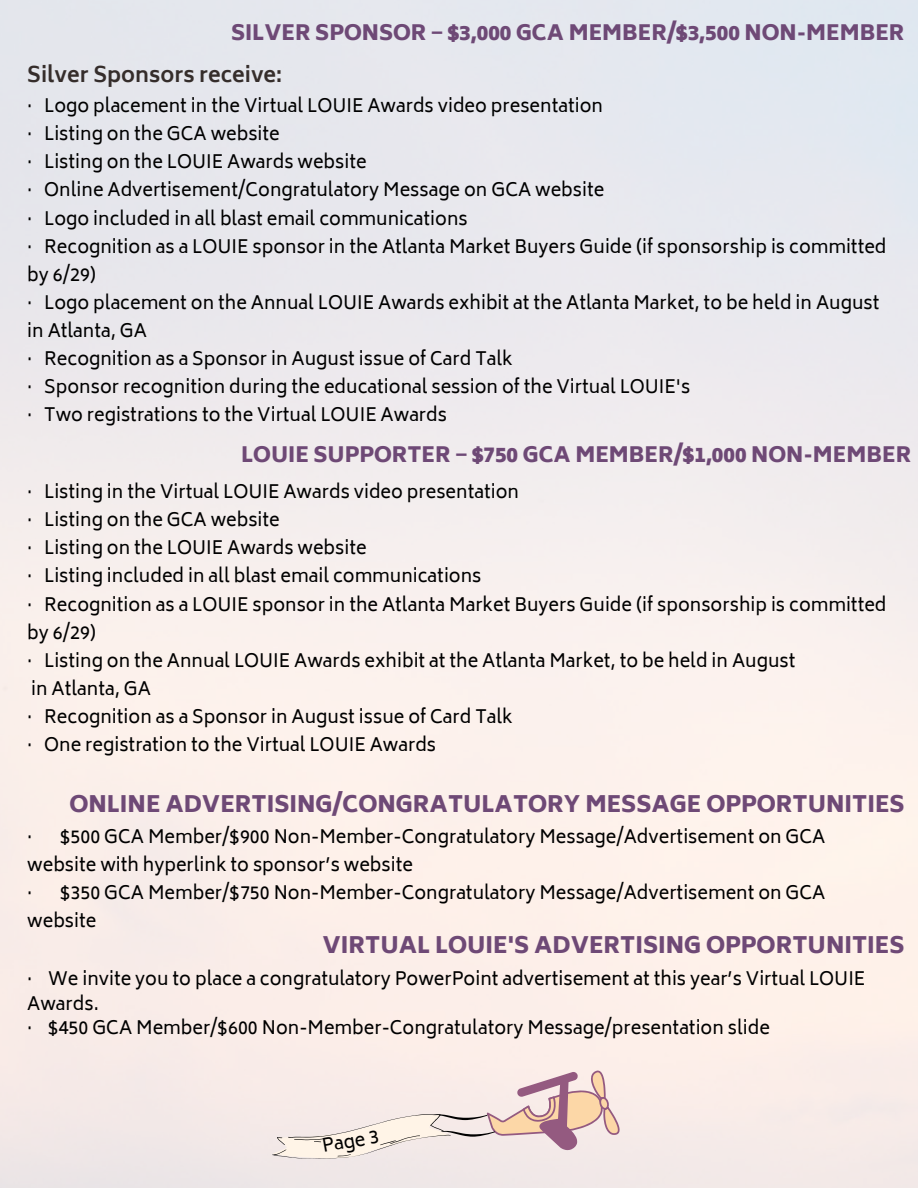
<style>
.page{position:relative;width:918px;height:1188px;background:#fff}
.page>*{position:absolute;margin:0;border:0;box-sizing:border-box;transform-origin:0 0}
.t1{font:800 22.5px "Biryani";color:#6e4976}
.t2{font:800 21px "Biryani";color:#6e4976}
.t3{font:700 21px "Biryani";color:#352d2b}
.t4{font:18px/28.2px "Biryani";color:#000}
.s1{font-family:"Noto Sans";font-weight:700}
</style>
<div class="page">
<svg style="left:272px;top:1068px;width:352px;height:91px;background:#eddcd8"></svg>
<p class="t2" style="left:231px;top:20px;width:675px">SILVER SPONSOR <span class="s1">‒</span> $3,000 GCA MEMBER/$3,500 NON-MEMBER</p>
<p class="t3" style="left:27px;top:62px;width:256px">Silver Sponsors receive:</p>
<p class="t4" style="left:27px;top:92px;width:861px">· Logo placement in the Virtual LOUIE Awards video presentation<br>· Listing on the GCA website<br>· Listing on the LOUIE Awards website<br>· Online Advertisement/Congratulatory Message on GCA website<br>· Logo included in all blast email communications<br>· Recognition as a LOUIE sponsor in the Atlanta Market Buyers Guide (if sponsorship is committed by 6/29)<br>· Logo placement on the Annual LOUIE Awards exhibit at the Atlanta Market, to be held in August in Atlanta, GA<br>· Recognition as a Sponsor in August issue of Card Talk<br>· Sponsor recognition during the educational session of the Virtual LOUIE's<br>· Two registrations to the Virtual LOUIE Awards</p>
<p class="t2" style="left:241px;top:442px;width:672px">LOUIE SUPPORTER <span class="s1">‒</span> $750 GCA MEMBER/$1,000 NON-MEMBER</p>
<p class="t4" style="left:27px;top:478px;width:861px">· Listing in the Virtual LOUIE Awards video presentation<br>· Listing on the GCA website<br>· Listing on the LOUIE Awards website<br>· Listing included in all blast email communications<br>· Recognition as a LOUIE sponsor in the Atlanta Market Buyers Guide (if sponsorship is committed by 6/29)<br>· Listing on the Annual LOUIE Awards exhibit at the Atlanta Market, to be held in August<br>in Atlanta, GA<br>· Recognition as a Sponsor in August issue of Card Talk<br>· One registration to the Virtual LOUIE Awards</p>
<p class="t1" style="left:69px;top:791px;width:837px">ONLINE ADVERTISING/CONGRATULATORY MESSAGE OPPORTUNITIES</p>
<p class="t4" style="left:27px;top:823px;width:7px">·</p>
<p class="t4" style="left:27px;top:823px;width:800px;text-indent:33px">$500 GCA Member/$900 Non-Member-Congratulatory Message/Advertisement on GCA website with hyperlink to sponsor’s website<br>·</p>
<p class="t4" style="left:27px;top:879px;width:800px;text-indent:33px">$350 GCA Member/$750 Non-Member-Congratulatory Message/Advertisement on GCA website</p>
<p class="t1" style="left:322px;top:932px;width:584px">VIRTUAL LOUIE'S ADVERTISING OPPORTUNITIES</p>
<p class="t4" style="left:27px;top:966px;width:840px;line-height:24.8px">· We invite you to place a congratulatory PowerPoint advertisement at this year’s Virtual LOUIE<br>Awards.<br>· $450 GCA Member/$600 Non-Member-Congratulatory Message/presentation slide</p>
<p class="t4" style="left:320px;top:1132px;width:59px;rotate:-10deg">Page 3</p>
</div>
